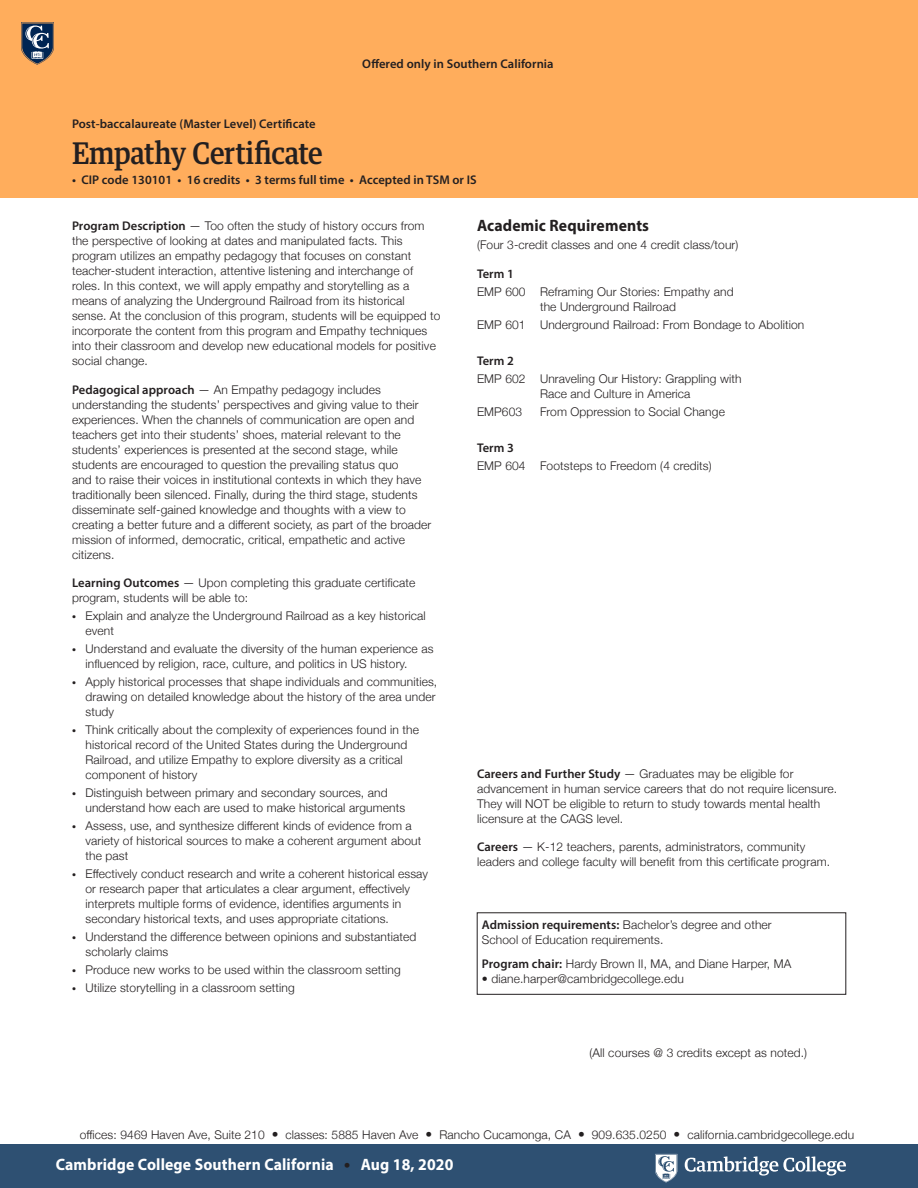
<style>
.page{position:relative;width:918px;height:1188px;background:#fff}
.page>*{position:absolute;margin:0;border:0;box-sizing:border-box;transform-origin:0 0}
.cht_h1-egypt{font:500 30px "Guardian Text Egyp";letter-spacing:-.01em;color:#231f20;scale:.9 1}
.t1{font:700 16.5px "Myriad Pro";letter-spacing:.01em;color:#fff;scale:.95 1}
.t2{font:700 16.5px "Myriad Pro";letter-spacing:.01em;color:#231f20;scale:.95 1}
.txt-2_b{font:600 12.6px "Myriad Pro";letter-spacing:.005em;color:#231f20}
.txt-2{font:600 12.6px "Myriad Pro";letter-spacing:.005em;color:#231f20}
.txt-9{font:300 12px/15px "Helvetica Neue";letter-spacing:.01em;color:#231f20}
.bul-2{font:300 12px/15px "Helvetica Neue";letter-spacing:.01em;color:#231f20}
.txt-2-2{font:300 12px/15px "Helvetica Neue";letter-spacing:.01em;color:#231f20}
.bul-9{font:300 12px "Helvetica Neue";letter-spacing:.01em;color:#231f20}
.s1{font-family:"Myriad Pro";font-weight:600;font-size:12.6px}
.s2{font-size:13.5px}
.s3{font-family:"Helvetica Neue";font-weight:300;font-size:13.5px;color:#231f20}
</style>
<div class="page">
<div style="left:0;top:0;width:918px;height:198px;background:#ffad5c"></div>
<svg style="left:21px;top:22px;width:33px;height:43px"></svg>
<div style="left:0;top:1144px;width:918px;height:44px;background:#2e5072"></div>
<svg style="left:655px;top:1154px;width:191px;height:28px"></svg>
<p class="txt-2" style="left:362px;top:55px;width:193px">Offered only in Southern California</p>
<p class="txt-2_b" style="left:72px;top:116px;width:245px">Post-baccalaureate (Master Level) Certificate</p>
<p class="cht_h1-egypt" style="left:72px;top:128px;width:280px">Empathy Certificate</p>
<p class="txt-2_b" style="left:72px;top:171px;width:406px">• CIP code 130101 • 16 credits • 3 terms full time • Accepted in TSM or IS</p>
<p class="txt-9" style="left:72px;top:218px;width:370px"><span class="s1">Program Description</span> — Too often the study of history occurs from the perspective of looking at dates and manipulated facts. This program utilizes an empathy pedagogy that focuses on constant teacher-student interaction, attentive listening and interchange of roles. In this context, we will apply empathy and storytelling as a means of analyzing the Underground Railroad from its historical sense. At the conclusion of this program, students will be equipped to incorporate the content from this program and Empathy techniques into their classroom and develop new educational models for positive social change.</p>
<p class="txt-9" style="left:72px;top:381px;width:361px"><span class="s1">Pedagogical approach</span> — An Empathy pedagogy includes understanding the students’ perspectives and giving value to their experiences. When the channels of communication are open and teachers get into their students’ shoes, material relevant to the students’ experiences is presented at the second stage, while students are encouraged to question the prevailing status quo<br>and to raise their voices in institutional contexts in which they have traditionally been silenced. Finally, during the third stage, students disseminate self-gained knowledge and thoughts with a view to creating a better future and a different society, as part of the broader mission of informed, democratic, critical, empathetic and active citizens.</p>
<p class="txt-2-2" style="left:72px;top:575px;width:345px"><span class="s1">Learning Outcomes</span> — Upon completing this graduate certificate program, students will be able to:</p>
<p class="bul-2" style="left:86px;top:608px;width:342px;text-indent:-14px"><span class="s1">•</span> Explain and analyze the Underground Railroad as a key historical event</p>
<p class="bul-2" style="left:86px;top:641px;width:350px;text-indent:-14px"><span class="s1">•</span> Understand and evaluate the diversity of the human experience as influenced by religion, race, culture, and politics in US history.</p>
<p class="bul-2" style="left:86px;top:674px;width:353px;text-indent:-14px"><span class="s1">•</span> Apply historical processes that shape individuals and communities, drawing on detailed knowledge about the history of the area under study</p>
<p class="bul-2" style="left:86px;top:722px;width:335px;text-indent:-14px"><span class="s1">•</span> Think critically about the complexity of experiences found in the historical record of the United States during the Underground Railroad, and utilize Empathy to explore diversity as a critical component of history</p>
<p class="bul-2" style="left:86px;top:785px;width:321px;text-indent:-14px"><span class="s1">•</span> Distinguish between primary and secondary sources, and understand how each are used to make historical arguments</p>
<p class="bul-2" style="left:86px;top:818px;width:337px;text-indent:-14px"><span class="s1">•</span> Assess, use, and synthesize different kinds of evidence from a variety of historical sources to make a coherent argument about the past</p>
<p class="bul-2" style="left:86px;top:866px;width:344px;text-indent:-14px"><span class="s1">•</span> Effectively conduct research and write a coherent historical essay or research paper that articulates a clear argument, effectively interprets multiple forms of evidence, identifies arguments in secondary historical texts, and uses appropriate citations.</p>
<p class="bul-2" style="left:86px;top:929px;width:332px;text-indent:-14px"><span class="s1">•</span> Understand the difference between opinions and substantiated scholarly claims</p>
<p class="bul-2" style="left:72px;top:962px;width:330px"><span class="s1">•</span> Produce new works to be used within the classroom setting</p>
<p class="bul-9" style="left:72px;top:978px;width:224px"><span class="s1">•</span> Utilize storytelling in a classroom setting</p>
<p class="t2" style="left:477px;top:215px;width:183px">Academic Requirements</p>
<p class="txt-9" style="left:477px;top:236px;width:263px">(Four 3-credit classes and one 4 credit class/tour)</p>
<p class="txt-2_b" style="left:477px;top:265px;width:38px">Term 1</p>
<p class="bul-2" style="left:477px;top:283px;width:258px;text-align:center">EMP 600 Reframing Our Stories: Empathy and the Underground Railroad</p>
<p class="txt-2-2" style="left:477px;top:316px;width:329px">EMP 601 Underground Railroad: From Bondage to Abolition</p>
<p class="txt-2_b" style="left:477px;top:352px;width:38px">Term 2</p>
<p class="bul-2" style="left:540px;top:370px;width:203px;text-indent:-63px">EMP 602 Unraveling Our History: Grappling with<br>Race and Culture in America</p>
<p class="txt-2-2" style="left:477px;top:403px;width:47px">EMP603</p>
<p class="txt-2-2" style="left:540px;top:403px;width:186px">From Oppression to Social Change</p>
<p class="txt-2_b" style="left:477px;top:439px;width:38px">Term 3</p>
<p class="txt-2-2" style="left:477px;top:457px;width:236px">EMP 604 Footsteps to Freedom (4 credits)</p>
<p class="txt-9" style="left:477px;top:765px;width:362px"><span class="s1">Careers and Further Study</span> — Graduates may be eligible for advancement in human service careers that do not require licensure.<br>They will NOT be eligible to return to study towards mental health licensure at the CAGS level.</p>
<p class="txt-9" style="left:477px;top:838px;width:355px"><span class="s1">Careers</span> — K-12 teachers, parents, administrators, community leaders and college faculty will benefit from this certificate program.</p>
<p class="txt-9" style="left:482px;top:916px;width:291px"><span class="s1">Admission requirements:</span> Bachelor’s degree and other<br>School of Education requirements.</p>
<p class="txt-9" style="left:482px;top:955px;width:311px"><span class="s1">Program chair:</span> Hardy Brown II, MA, and Diane Harper, MA</p>
<p class="txt-9" style="left:482px;top:970px;width:204px">• diane.harper@cambridgecollege.edu</p>
<p class="txt-9" style="left:590px;top:1044px;width:219px">(All courses @ 3 credits except as noted.)</p>
<p class="txt-2-2" style="left:80px;top:1126px;width:776px">offices: 9469 Haven Ave, Suite 210 <span class="s2">•</span> classes: 5885 Haven Ave <span class="s2">•</span> Rancho Cucamonga, CA <span class="s2">•</span> 909.635.0250 <span class="s2">•</span> california.cambridgecollege.edu</p>
<p class="t1" style="left:56px;top:1154px;width:420px">Cambridge College Southern California <span class="s3">•</span> Aug 18, 2020</p>
</div>
